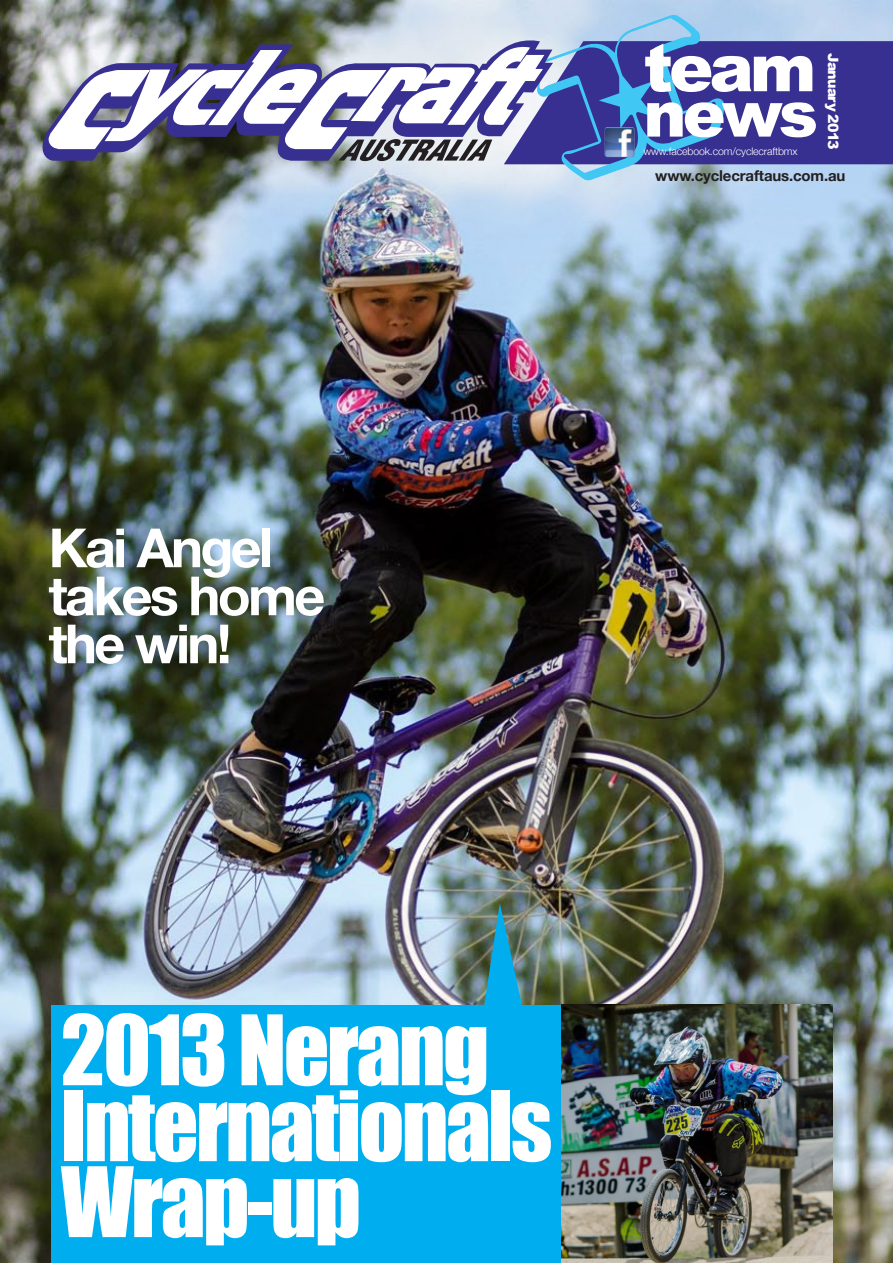
<style>
.page{position:relative;width:893px;height:1263px;background:#fff}
.page>*{position:absolute;margin:0;border:0;box-sizing:border-box;transform-origin:0 0}
.t1{font:89.7px/75.9px "Impact";letter-spacing:-.03em;color:#fff}
.t2{font:900 66.6px "Arial";color:#fff}
.t3{font:900 64.5px "Arial";color:#fff}
.t4{font:700 54px/48px "Helvetica Neue";letter-spacing:-.05em;color:#fff}
.t5{font:700 15px "Helvetica Neue";letter-spacing:-.01em;color:#231f20}
.t6{font:900 14.25px "Arial";letter-spacing:-.06em;color:#fff}
.t7{font:300 10.5px "Helvetica Neue";letter-spacing:-.01em;color:#fff}
</style>
<div class="page">
<img style="left:0;top:0;width:893px;height:1263px">
<div style="left:51px;top:1005px;width:510px;height:258px;background:#00aeef"></div>
<div style="left:725px;top:41px;width:168px;height:123px;background:#383091"></div>
<svg style="left:48px;top:15px;width:677px;height:166px"></svg>
<img style="left:605px;top:127px;width:30px;height:30px">
<svg style="left:482px;top:903px;width:41px;height:102px;background:#368ea3"></svg>
<img style="left:561px;top:1004px;width:272px;height:259px">
<p class="t4" style="left:49px;top:523px;width:278px">Kai Angel takes home the win!</p>
<p class="t2" style="left:643px;top:19px;width:174px">team</p>
<p class="t3" style="left:643px;top:67px;width:176px">news</p>
<p class="t6" style="left:844px;top:53px;width:98px;rotate:90deg">January 2013</p>
<p class="t5" style="left:655px;top:166px;width:192px">www.cyclecraftaus.com.au</p>
<p class="t7" style="left:643px;top:145px;width:156px">www.facebook.com/cyclecraftbmx</p>
<p class="t1" style="left:61px;top:1010px;width:493px">2013 Nerang<br>Internationals<br>Wrap-up</p>
</div>
